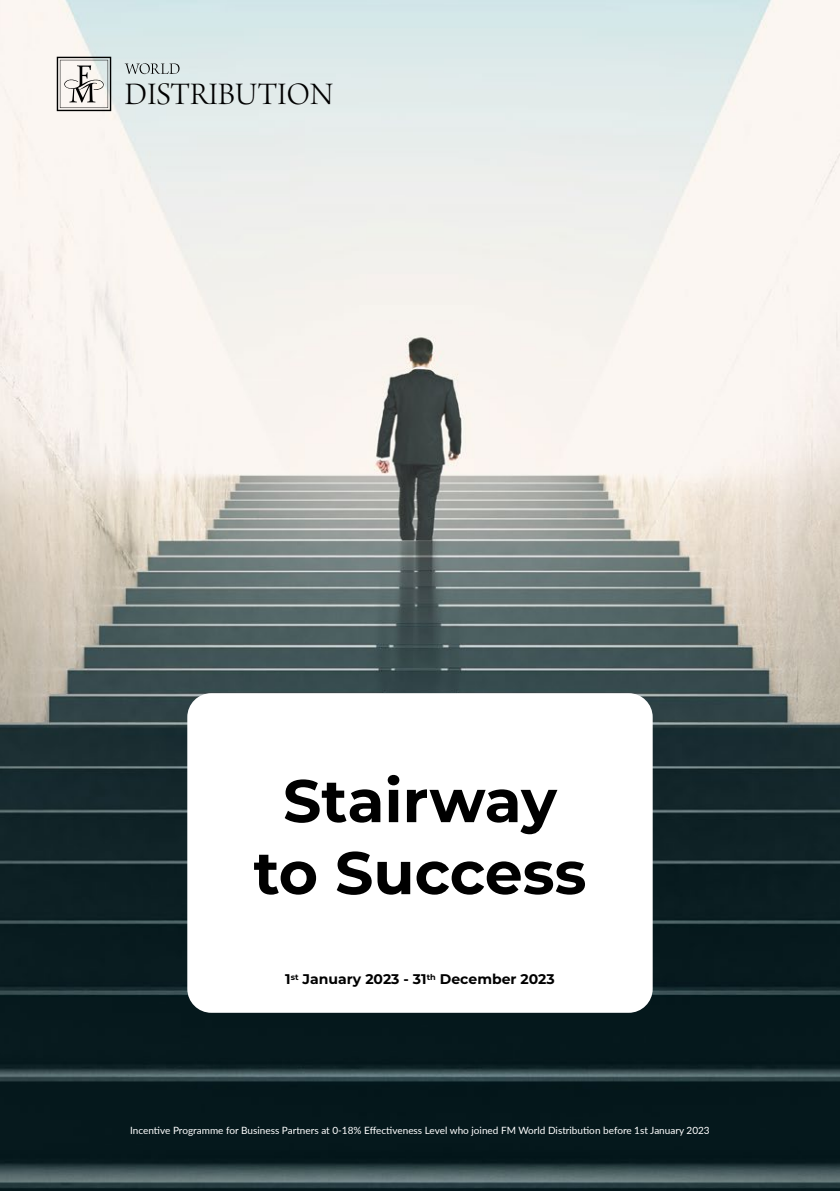
<style>
.page{position:relative;width:840px;height:1191px;background:#fff}
.page>*{position:absolute;margin:0;border:0;box-sizing:border-box;transform-origin:0 0}
.t1{font:700 60px/72px "Montserrat";color:#000;text-align:center}
.t2{font:33px "Arno Pro Light Display";color:#000}
.t3{font:700 14px "Montserrat";color:#000}
.t4{font:10px "Lato";color:#fff}
</style>
<div class="page">
<img style="left:0;top:0;width:839px;height:1191px">
<div style="left:187px;top:693px;width:465px;height:319px;background:#fff;border-radius:24px"></div>
<svg style="left:57px;top:57px;width:54px;height:54px"></svg>
<svg style="left:125px;top:63px;width:54px;height:11px"></svg>
<h2 class="t2" style="left:125px;top:77px;width:210px">DISTRIBUTION</h2>
<h1 class="t1" style="left:253px;top:762px;width:334px">Stairway to Success</h1>
<h3 class="t3" style="left:285px;top:969px;width:271px">1<sup>st</sup> January 2023 - 31<sup>th</sup> December 2023</h3>
<p class="t4" style="left:130px;top:1123px;width:580px">Incentive Programme for Business Partners at 0-18% Effectiveness Level who joined FM World Distribution before 1st January 2023</p>
</div>
